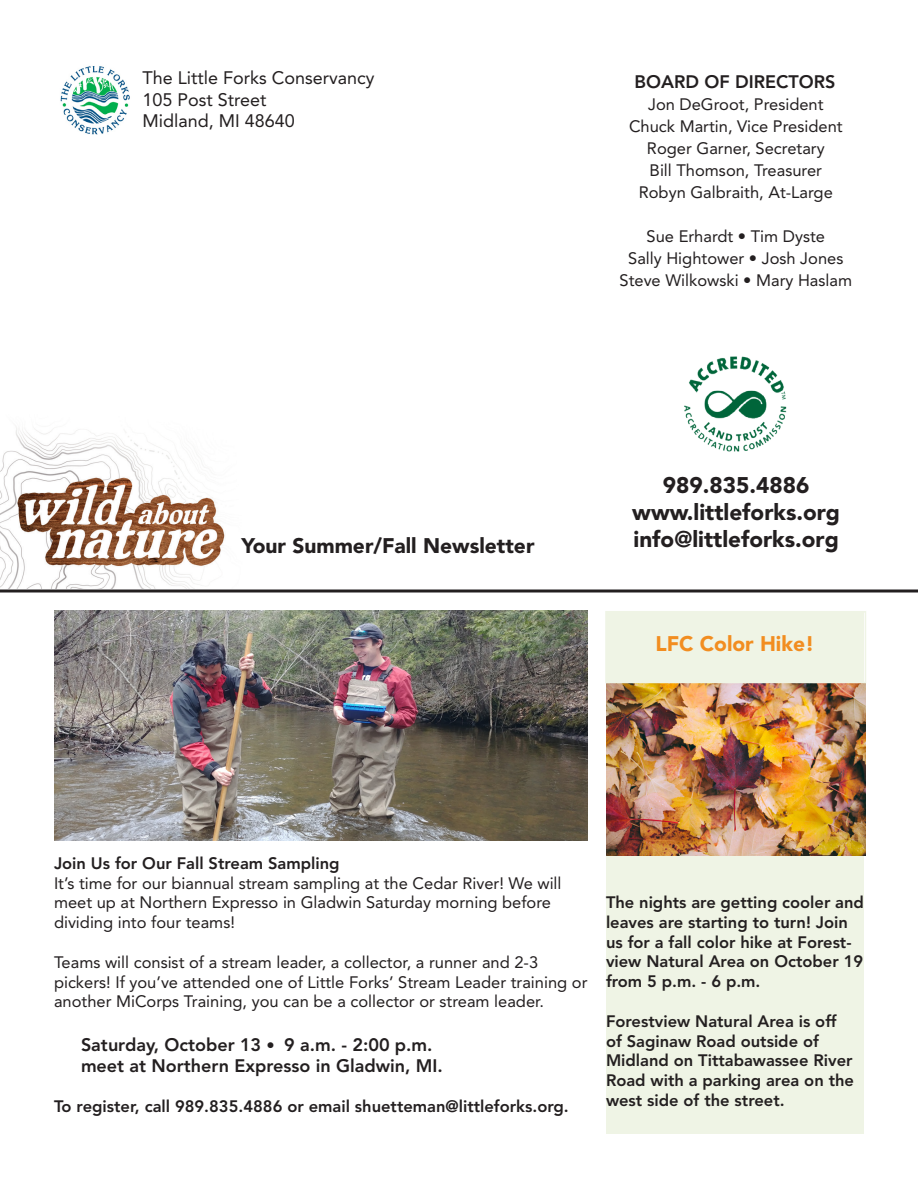
<style>
.page{position:relative;width:918px;height:1188px;background:#fff}
.page>*{position:absolute;margin:0;border:0;box-sizing:border-box;transform-origin:0 0}
.t1{font:900 22.5px/27px "Avenir LT Std";color:#231f20;text-align:center}
.t2{font:900 21px "Avenir LT Std";color:#231f20}
.t3{font:900 21px "Avenir LT Std";color:#f28d20}
.t4{font:800 18px "Avenir LT Std";color:#231f20}
.t5{font:18px "Avenir LT Std";color:#231f20}
.t6{font:16.5px/19.8px "Avenir LT Std";color:#231f20}
.t7{font:800 16.5px/19.8px "Avenir LT Std";color:#231f20}
.s1{font-weight:400;font-size:16.5px}
</style>
<div class="page">
<img style="left:0;top:427px;width:225px;height:162px">
<img style="left:684px;top:356px;width:103px;height:96px">
<img style="left:57px;top:63px;width:75px;height:75px;border-radius:38px">
<hr style="left:0;top:590px;width:918px;height:2px;background:#231f20">
<div style="left:606px;top:612px;width:258px;height:522px;background:#eff4e5"></div>
<img style="left:54px;top:611px;width:534px;height:229px">
<img style="left:606px;top:683px;width:259px;height:173px">
<div style="left:605px;top:611px;width:261px;height:72px;border:2px solid #eff4e5"></div>
<p class="t5" style="left:142px;top:67px;width:234px">The Little Forks Conservancy</p>
<p class="t5" style="left:142px;top:89px;width:126px">105 Post Street</p>
<p class="t5" style="left:142px;top:111px;width:154px">Midland, MI 48640</p>
<p class="t2" style="left:241px;top:533px;width:295px">Your Summer/Fall Newsletter</p>
<p class="t4" style="left:635px;top:72px;width:202px">BOARD OF DIRECTORS</p>
<p class="t6" style="left:648px;top:95px;width:177px">Jon DeGroot, President</p>
<p class="t6" style="left:629px;top:117px;width:215px">Chuck Martin, Vice President</p>
<p class="t6" style="left:647px;top:139px;width:179px">Roger Garner, Secretary</p>
<p class="t6" style="left:650px;top:161px;width:174px">Bill Thomson, Treasurer</p>
<p class="t6" style="left:639px;top:183px;width:196px">Robyn Galbraith, At-Large</p>
<p class="t6" style="left:647px;top:227px;width:180px">Sue Erhardt • Tim Dyste</p>
<p class="t6" style="left:628px;top:249px;width:217px">Sally Hightower • Josh Jones</p>
<p class="t6" style="left:620px;top:271px;width:234px">Steve Wilkowski • Mary Haslam</p>
<p class="t1" style="left:632px;top:471px;width:209px">989.835.4886 www.littleforks.org info@littleforks.org</p>
<p class="t3" style="left:655px;top:631px;width:161px">LFC Color Hike!</p>
<p class="t7" style="left:54px;top:853px;width:287px">Join Us for Our Fall Stream Sampling</p>
<p class="t6" style="left:54px;top:873px;width:509px">It’s time for our biannual stream sampling at the Cedar River! We will meet up at Northern Expresso in Gladwin Saturday morning before dividing into four teams!</p>
<p class="t6" style="left:54px;top:952px;width:535px">Teams will consist of a stream leader, a collector, a runner and 2-3 pickers! If you’ve attended one of Little Forks’ Stream Leader training or another MiCorps Training, you can be a collector or stream leader.</p>
<p class="t4" style="left:81px;top:1034px;width:353px">Saturday, October 13 <span class="s1">•</span> 9 a.m. - 2:00 p.m.</p>
<p class="t4" style="left:81px;top:1055px;width:363px">meet at Northern Expresso in Gladwin, MI.</p>
<p class="t7" style="left:54px;top:1096px;width:516px">To register, call 989.835.4886 or email shuetteman@littleforks.org.</p>
<p class="t7" style="left:606px;top:892px;width:260px">The nights are getting cooler and leaves are starting to turn! Join us for a fall color hike at Forest&shy;view Natural Area on October 19 from 5 p.m. - 6 p.m.</p>
<p class="t7" style="left:606px;top:1011px;width:250px">Forestview Natural Area is off of Saginaw Road outside of<br>Midland on Tittabawassee River<br>Road with a parking area on the west side of the street.</p>
</div>
